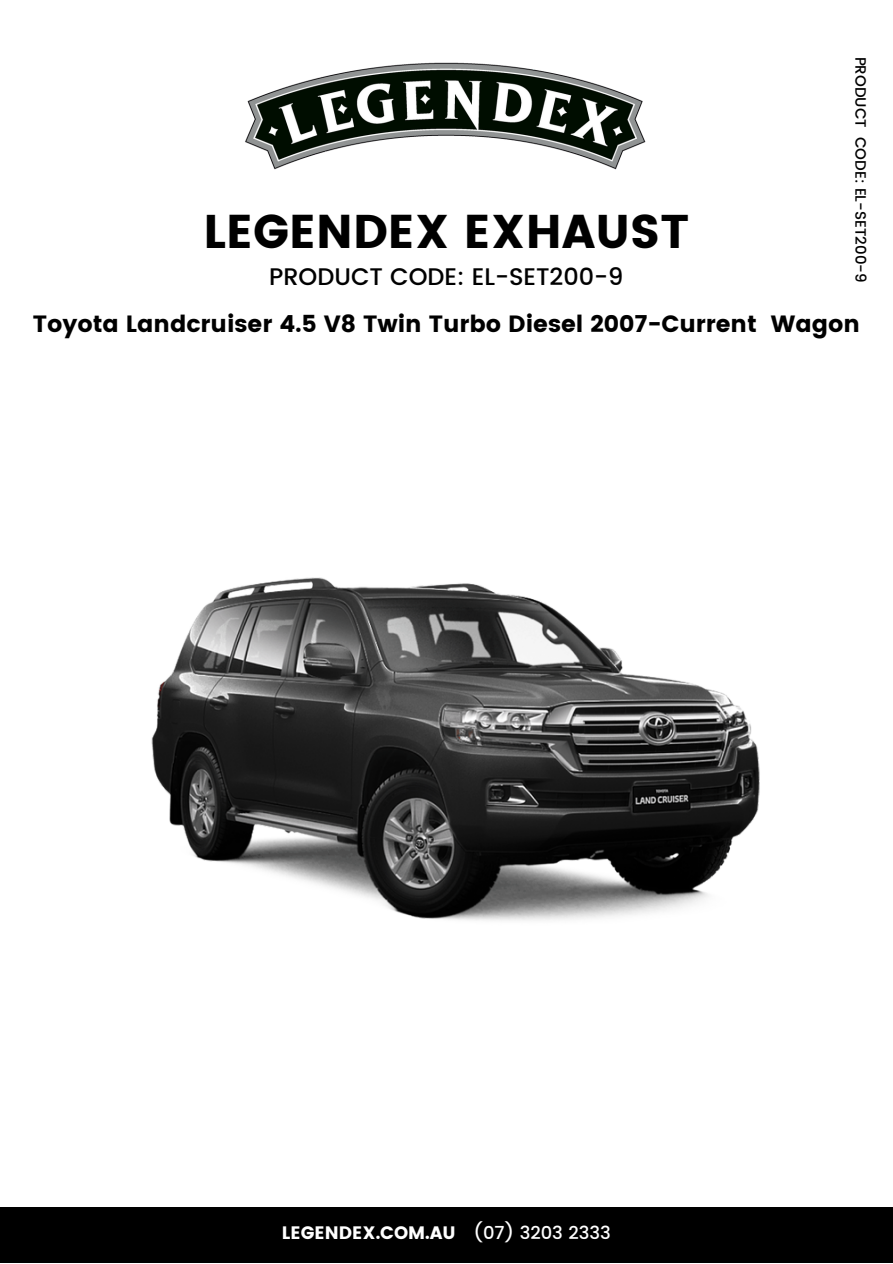
<style>
.page{position:relative;width:893px;height:1264px;background:#fff}
.page>*{position:absolute;margin:0;border:0;box-sizing:border-box;transform-origin:0 0}
.t1{font:47.25px "Poppins";color:#000}
.t2{font:500 24px "Poppins";color:#000}
.t3{font:23.55px "Poppins";color:#000}
.t4{font:18px "Poppins";color:#fff}
.t5{font:500 15px "Poppins";color:#000}
.s1{font-weight:500}
</style>
<div class="page">
<div style="left:0;top:1207px;width:892px;height:55px;background:#000"></div>
<img style="left:245px;top:62px;width:401px;height:108px">
<img style="left:151px;top:577px;width:609px;height:344px">
<p class="t5" style="left:869px;top:57px;width:227px;rotate:90deg">PRODUCT CODE: EL-SET200-9</p>
<h1 class="t1" style="left:203px;top:204px;width:487px">LEGENDEX EXHAUST</h1>
<p class="t2" style="left:269px;top:262px;width:356px">PRODUCT CODE: EL-SET200-9</p>
<p class="t3" style="left:33px;top:310px;width:828px">Toyota Landcruiser 4.5 V8 Twin Turbo Diesel 2007-Current Wagon</p>
<p class="t4" style="left:282px;top:1222px;width:330px">LEGENDEX.COM.AU <span class="s1">(07) 3203 2333</span></p>
</div>
